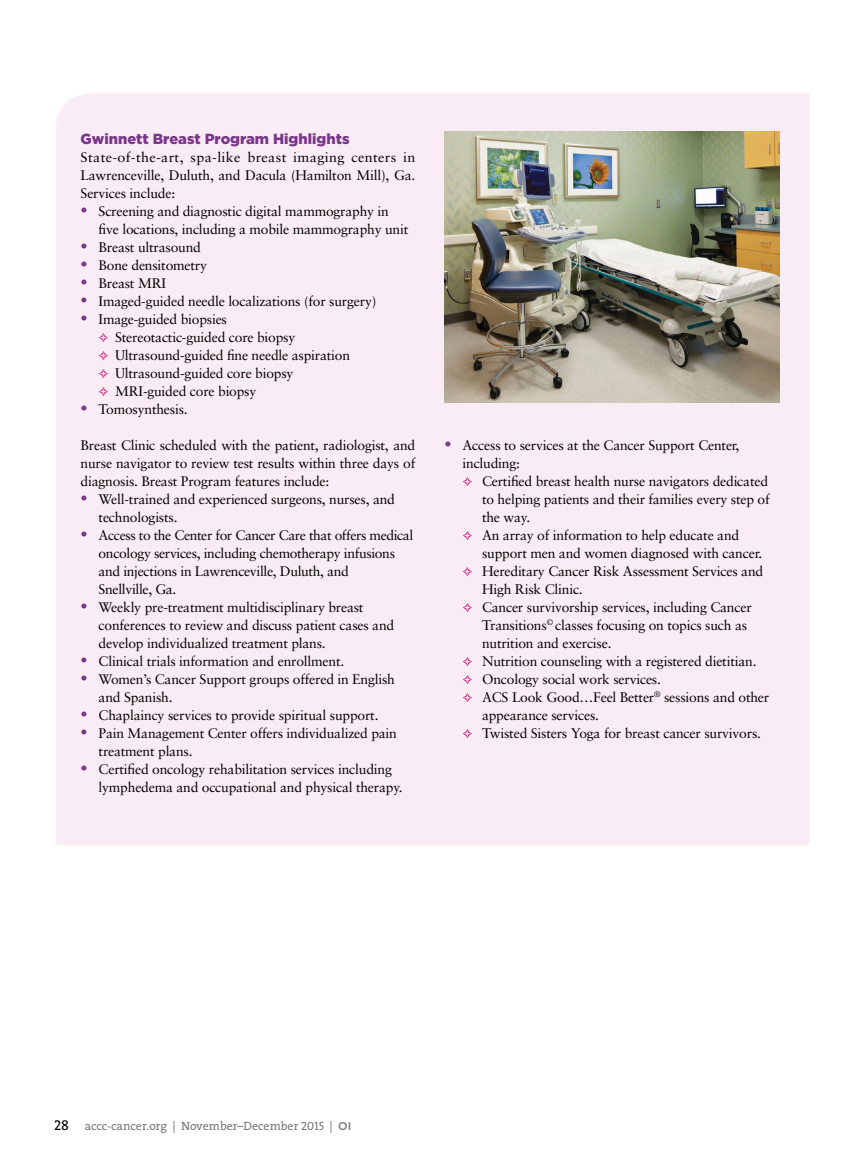
<style>
.page{position:relative;width:864px;height:1161px;background:#fff}
.page>*{position:absolute;margin:0;border:0;box-sizing:border-box;transform-origin:0 0}
.t1{font:900 14.7px "Gotham HTF";color:#79368a}
.t2{font:14.25px "The Serif Caps";color:#000}
.t3{font:13.8px/18px "Sabon";letter-spacing:-.015em;color:#000}
.t4{font:12px "The Serif";color:#77787b}
.s1{font-size:14.25px;color:#79368a}
.s2{color:#c70a71}
.s3{font-family:"The Serif Caps"}
.s4{font-family:"Gotham HTF";font-weight:500;font-size:11.25px}
</style>
<div class="page">
<div style="left:56px;top:94px;width:753px;height:751px;background:#faecf4"></div>
<img style="left:444px;top:132px;width:336px;height:271px">
<p class="t1" style="left:81px;top:130px;width:270px">Gwinnett Breast Program Highlights</p>
<p class="t3" style="left:81px;top:148px;width:336px;text-align:justify">State-of-the-art, spa-like breast imaging centers in Lawrenceville, Duluth, and Dacula (Hamilton Mill), Ga.<br>Services include:</p>
<p class="t3" style="left:99px;top:202px;width:311px;text-indent:-18px"><span class="s1">•</span> Screening and diagnostic digital mammography in five locations, including a mobile mammography unit</p>
<p class="t3" style="left:81px;top:238px;width:122px"><span class="s1">•</span> Breast ultrasound</p>
<p class="t3" style="left:81px;top:256px;width:128px"><span class="s1">•</span> Bone densitometry</p>
<p class="t3" style="left:81px;top:274px;width:87px"><span class="s1">•</span> Breast MRI</p>
<p class="t3" style="left:81px;top:292px;width:297px"><span class="s1">•</span> Imaged-guided needle localizations (for surgery)</p>
<p class="t3" style="left:99px;top:310px;width:253px;text-indent:-18px"><span class="s1">•</span> Image-guided biopsies<br><span class="s2">✧</span> Stereotactic-guided core biopsy<br><span class="s2">✧</span> Ultrasound-guided fine needle aspiration <span class="s2">✧</span> Ultrasound-guided core biopsy<br><span class="s2">✧</span> MRI-guided core biopsy</p>
<p class="t3" style="left:81px;top:400px;width:109px"><span class="s1">•</span> Tomosynthesis.</p>
<p class="t3" style="left:81px;top:436px;width:336px;text-align:justify">Breast Clinic scheduled with the patient, radiologist, and nurse navigator to review test results within three days of diagnosis. Breast Program features include:</p>
<p class="t3" style="left:99px;top:490px;width:298px;text-indent:-18px"><span class="s1">•</span> Well-trained and experienced surgeons, nurses, and technologists.</p>
<p class="t3" style="left:99px;top:526px;width:316px;text-indent:-18px"><span class="s1">•</span> Access to the Center for Cancer Care that offers medical oncology services, including chemotherapy infusions and injections in Lawrenceville, Duluth, and<br>Snellville, Ga.</p>
<p class="t3" style="left:99px;top:598px;width:297px;text-indent:-18px"><span class="s1">•</span> Weekly pre-treatment multidisciplinary breast conferences to review and discuss patient cases and develop individualized treatment plans.</p>
<p class="t3" style="left:81px;top:652px;width:265px"><span class="s1">•</span> Clinical trials information and enrollment.</p>
<p class="t3" style="left:99px;top:670px;width:298px;text-indent:-18px"><span class="s1">•</span> Women’s Cancer Support groups offered in English and Spanish.</p>
<p class="t3" style="left:81px;top:706px;width:299px"><span class="s1">•</span> Chaplaincy services to provide spiritual support.</p>
<p class="t3" style="left:99px;top:724px;width:300px;text-indent:-18px"><span class="s1">•</span> Pain Management Center offers individualized pain treatment plans.</p>
<p class="t3" style="left:99px;top:760px;width:306px;text-indent:-18px"><span class="s1">•</span> Certified oncology rehabilitation services including lymphedema and occupational and physical therapy.</p>
<p class="t3" style="left:445px;top:436px;width:296px"><span class="s1">•</span> Access to services at the Cancer Support Center,</p>
<p class="t3" style="left:463px;top:454px;width:59px">including:</p>
<p class="t3" style="left:463px;top:472px;width:307px"><span class="s2">✧</span> Certified breast health nurse navigators dedicated</p>
<p class="t3" style="left:482px;top:490px;width:289px">to helping patients and their families every step of</p>
<p class="t3" style="left:482px;top:508px;width:50px">the way.</p>
<p class="t3" style="left:463px;top:526px;width:278px"><span class="s2">✧</span> An array of information to help educate and</p>
<p class="t3" style="left:482px;top:544px;width:282px">support men and women diagnosed with cancer.</p>
<p class="t3" style="left:463px;top:562px;width:302px"><span class="s2">✧</span> Hereditary Cancer Risk Assessment Services and</p>
<p class="t3" style="left:482px;top:580px;width:102px">High Risk Clinic.</p>
<p class="t3" style="left:463px;top:598px;width:291px"><span class="s2">✧</span> Cancer survivorship services, including Cancer</p>
<p class="t3" style="left:482px;top:616px;width:267px">Transitions<sup>©</sup> classes focusing on topics such as</p>
<p class="t3" style="left:482px;top:634px;width:131px">nutrition and exercise.</p>
<p class="t3" style="left:463px;top:652px;width:296px"><span class="s2">✧</span> Nutrition counseling with a registered dietitian.</p>
<p class="t3" style="left:463px;top:670px;width:200px"><span class="s2">✧</span> Oncology social work services.</p>
<p class="t3" style="left:463px;top:688px;width:308px"><span class="s2">✧</span> ACS Look Good…Feel Better<sup>®</sup> sessions and other</p>
<p class="t3" style="left:482px;top:706px;width:119px">appearance services.</p>
<p class="t3" style="left:463px;top:724px;width:300px"><span class="s2">✧</span> Twisted Sisters Yoga for breast cancer survivors.</p>
<p class="t2" style="left:54px;top:1113px;width:17px">28</p>
<p class="t4" style="left:85px;top:1116px;width:268px">accc-cancer.org | November–December <span class="s3">2015</span> | <span class="s4">OI</span></p>
</div>
